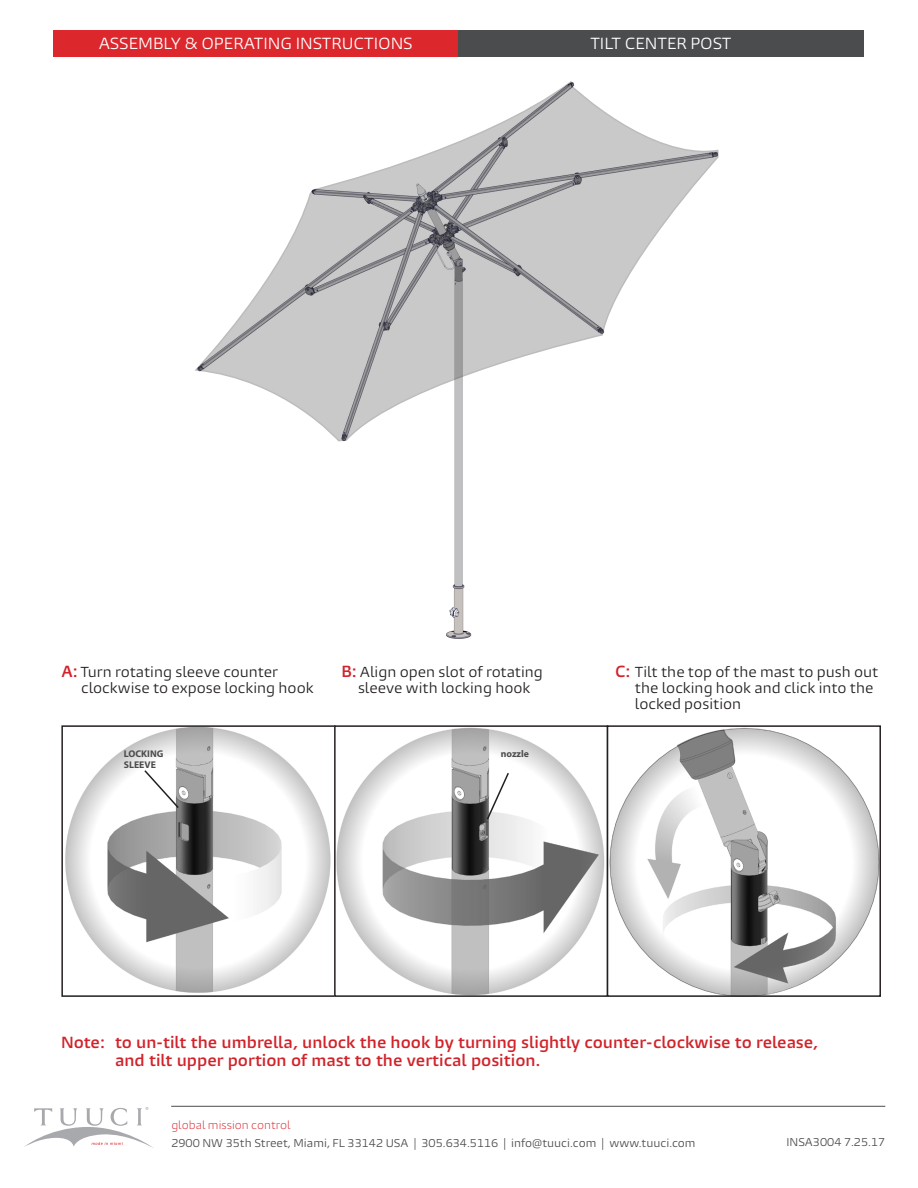
<style>
.page{position:relative;width:918px;height:1188px;background:#fff}
.page>*{position:absolute;margin:0;border:0;box-sizing:border-box;transform-origin:0 0}
.t1{font:600 15px "Burlingame Pro";color:#d1232a}
.Title_PMS_877_30p{font:15px "Burlingame Pro";color:#fff}
.t2{font:13.5px "Burlingame Pro";color:#231f20}
.t3{font:10.5px "Burlingame Pro";color:#4b4c4d}
.t4{font:300 10.5px "Burlingame Pro";color:#dc272d}
.t5{font:700 9.75px "Myriad Pro";color:#4b4c4d}
.s1{font-weight:600;font-size:15px;color:#d1232a}
.s2{font-weight:700}
</style>
<div class="page">
<div style="left:53px;top:30px;width:405px;height:27px;background:#dc272d"></div>
<div style="left:458px;top:30px;width:405px;height:27px;background:#4b4c4d"></div>
<img style="left:446px;top:442px;width:26px;height:197px">
<svg style="left:194px;top:81px;width:525px;height:361px"></svg>
<img style="left:65px;top:728px;width:813px;height:266px">
<div style="left:61px;top:725px;width:275px;height:272px;border:2px solid #231f20"></div>
<div style="left:334px;top:725px;width:274px;height:272px;border:2px solid #231f20"></div>
<div style="left:607px;top:725px;width:274px;height:272px;border:2px solid #231f20"></div>
<svg style="left:143px;top:769px;width:37px;height:41px"></svg>
<svg style="left:485px;top:771px;width:25px;height:50px"></svg>
<svg style="left:24px;top:1107px;width:129px;height:41px"></svg>
<hr style="left:171px;top:1106px;width:714px;height:1px;background:#4b4c4d">
<p class="Title_PMS_877_30p" style="left:99px;top:34px;width:315px">ASSEMBLY &amp; OPERATING INSTRUCTIONS</p>
<p class="Title_PMS_877_30p" style="left:590px;top:34px;width:142px">TILT CENTER POST</p>
<p class="t2" style="left:61px;top:663px;width:218px"><span class="s1">A:</span> Turn rotating sleeve counter</p>
<p class="t2" style="left:81px;top:679px;width:234px">clockwise to expose locking hook</p>
<p class="t5" style="left:124px;top:747px;width:41px">LOCKING</p>
<p class="t5" style="left:124px;top:759px;width:34px">SLEEVE</p>
<p class="t2" style="left:342px;top:663px;width:203px"><span class="s1">B:</span> Align open slot of rotating</p>
<p class="t2" style="left:358px;top:679px;width:174px">sleeve with locking hook</p>
<p class="t5" style="left:501px;top:747px;width:30px">nozzle</p>
<p class="t2" style="left:615px;top:663px;width:265px"><span class="s1">C:</span> Tilt the top of the mast to push out</p>
<p class="t2" style="left:635px;top:679px;width:240px">the locking hook and click into the</p>
<p class="t2" style="left:635px;top:695px;width:108px">locked position</p>
<p class="t1" style="left:61px;top:1033px;width:759px">Note: to un-tilt the umbrella, unlock the hook by turning slightly counter-clockwise to release,</p>
<p class="t1" style="left:115px;top:1051px;width:427px">and tilt upper portion of mast to the vertical position.</p>
<p class="t4" style="left:171px;top:1118px;width:121px">global mission control</p>
<p class="t3" style="left:171px;top:1136px;width:526px">2900 NW 35th Street, Miami, FL 33142 USA <span class="s2">|</span> 305.634.5116 <span class="s2">|</span> info@tuuci.com <span class="s2">|</span> www.tuuci.com</p>
<p class="t3" style="left:787px;top:1135px;width:100px">INSA3004 7.25.17</p>
</div>
